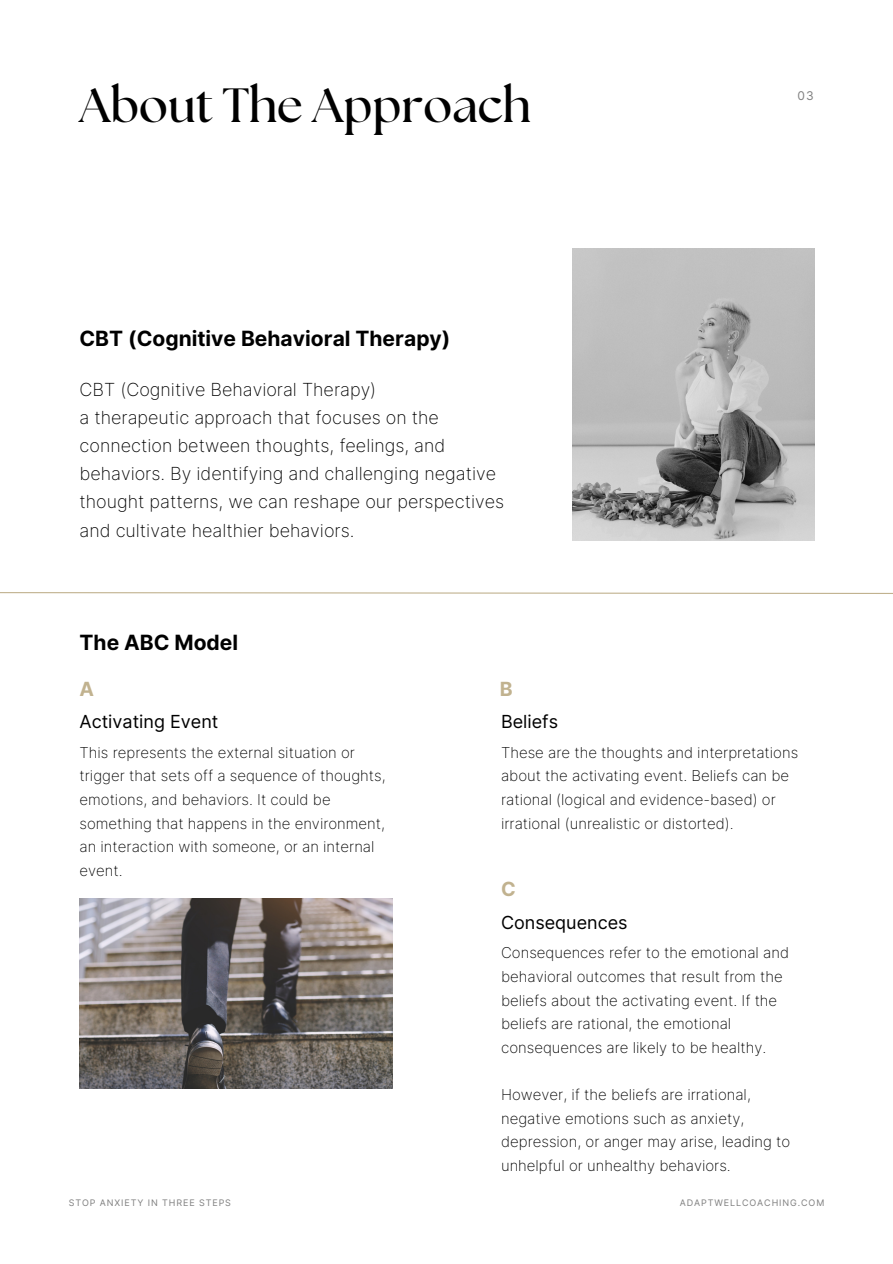
<style>
.page{position:relative;width:893px;height:1264px;background:#fff}
.page>*{position:absolute;margin:0;border:0;box-sizing:border-box;transform-origin:0 0}
.t1{font:700 48px "The Seasons";color:#000}
.t2{font:700 21px "Inter";color:#000}
.t3{font:700 19.5px "Inter";color:#c1b28f}
.t4{font:200 18px/28.2px "Inter";color:#000}
.t5{font:18px "Inter";color:#000}
.t6{font:200 15px/23.7px "Inter";color:#000}
.t7{font:12px "Inter";color:#7f7f7f}
.t8{font:9px "Inter";letter-spacing:.1em;color:#7f7f7f}
</style>
<div class="page">
<img style="left:572px;top:248px;width:242px;height:292px">
<img style="left:79px;top:898px;width:313px;height:190px">
<svg style="left:0;top:592px;width:892px;height:2px;background:#dbd2bf"></svg>
<h2 class="t1" style="left:79px;top:84px;width:453px">About The Approach</h2>
<h3 class="t7" style="left:797px;top:89px;width:18px">03</h3>
<p class="t2" style="left:79px;top:326px;width:372px">CBT (Cognitive Behavioral Therapy)</p>
<h3 class="t4" style="left:79px;top:375px;width:298px">CBT (Cognitive Behavioral Therapy)</h3>
<p class="t4" style="left:79px;top:403px;width:426px">a therapeutic approach that focuses on the connection between thoughts, feelings, and behaviors. By identifying and challenging negative thought patterns, we can reshape our perspectives and cultivate healthier behaviors.</p>
<h3 class="t2" style="left:79px;top:630px;width:160px">The ABC Model</h3>
<p class="t3" style="left:79px;top:677px;width:16px">A</p>
<p class="t3" style="left:500px;top:677px;width:14px">B</p>
<h2 class="t5" style="left:79px;top:711px;width:140px">Activating Event</h2>
<p class="t5" style="left:501px;top:711px;width:59px">Beliefs</p>
<h3 class="t6" style="left:79px;top:740px;width:308px">This represents the external situation or trigger that sets off a sequence of thoughts, emotions, and behaviors. It could be something that happens in the environment, an interaction with someone, or an internal event.</h3>
<h4 class="t6" style="left:501px;top:740px;width:298px">These are the thoughts and interpretations about the activating event. Beliefs can be rational (logical and evidence-based) or irrational (unrealistic or distorted).</h4>
<h4 class="t3" style="left:501px;top:877px;width:16px">C</h4>
<h4 class="t5" style="left:501px;top:911px;width:128px">Consequences</h4>
<p class="t6" style="left:501px;top:941px;width:289px">Consequences refer to the emotional and behavioral outcomes that result from the beliefs about the activating event. If the beliefs are rational, the emotional consequences are likely to be healthy.</p>
<h3 class="t6" style="left:501px;top:1082px;width:291px">However, if the beliefs are irrational, negative emotions such as anxiety, depression, or anger may arise, leading to unhelpful or unhealthy behaviors.</h3>
<h4 class="t8" style="left:69px;top:1197px;width:164px">STOP ANXIETY IN THREE STEPS</h4>
<p class="t8" style="left:679px;top:1197px;width:146px">ADAPTWELLCOACHING.COM</p>
</div>
